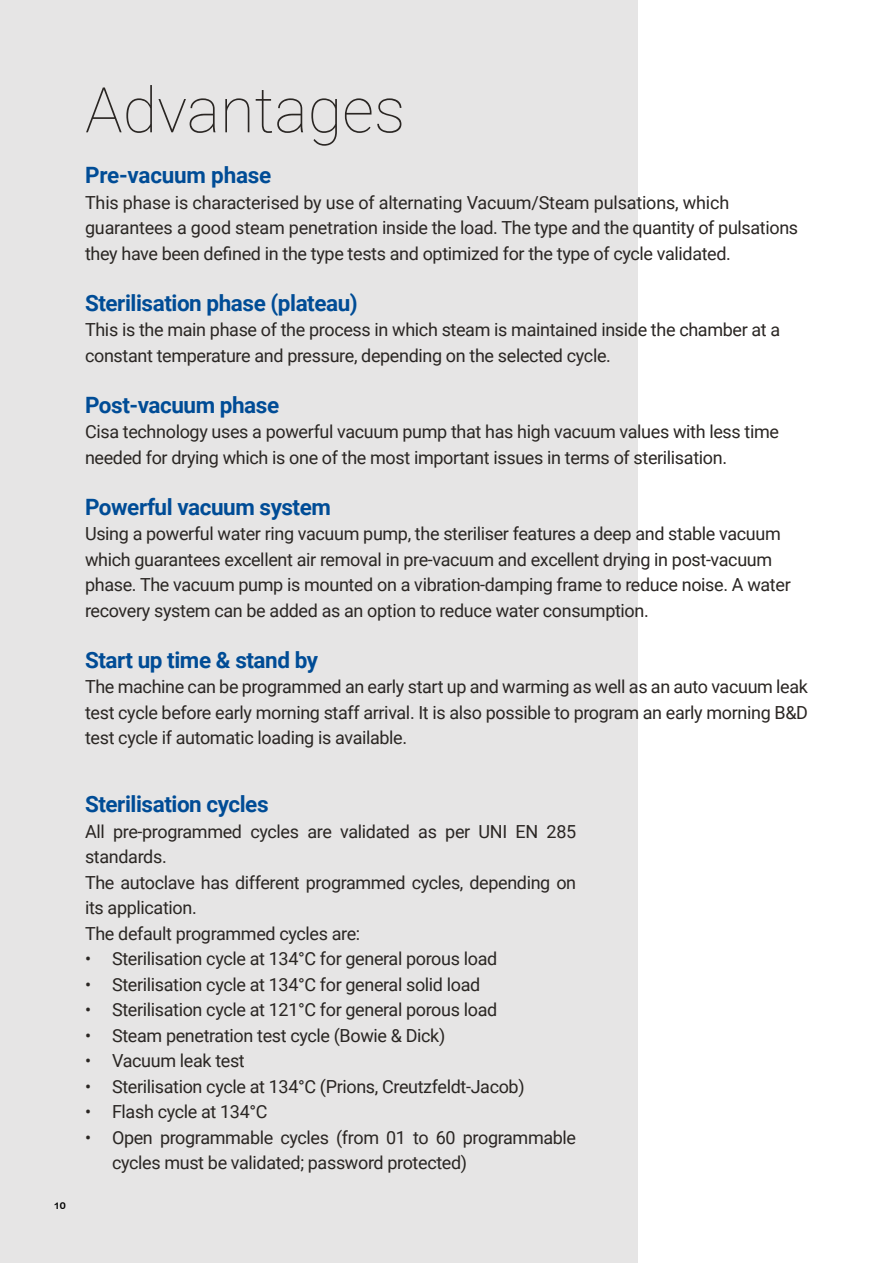
<style>
.page{position:relative;width:893px;height:1263px;background:#fff}
.page>*{position:absolute;margin:0;border:0;box-sizing:border-box;transform-origin:0 0}
.t1{font:100 63px "Roboto";color:#2a2623}
.t2{font:700 22.5px "Roboto";letter-spacing:-.02em;color:#004c96}
.t3{font:18px/25.5px "Roboto";letter-spacing:-.02em;color:#2a2623}
.t4{font:18px "Arial";color:#000}
</style>
<div class="page">
<div style="left:0;top:0;width:638px;height:1263px;background:#e6e5e5"></div>
<p class="t4" style="left:54px;top:1190px;width:13px">10</p>
<h1 class="t1" style="left:85px;top:66px;width:322px">Advantages</h1>
<p class="t2" style="left:85px;top:160px;width:188px">Pre-vacuum phase</p>
<p class="t3" style="left:85px;top:189px;width:715px">This phase is characterised by use of alternating Vacuum/Steam pulsations, which guarantees a good steam penetration inside the load. The type and the quantity of pulsations they have been defined in the type tests and optimized for the type of cycle validated.</p>
<p class="t2" style="left:85px;top:287px;width:274px">Sterilisation phase (plateau)</p>
<p class="t3" style="left:85px;top:316px;width:697px">This is the main phase of the process in which steam is maintained inside the chamber at a constant temperature and pressure, depending on the selected cycle.</p>
<p class="t2" style="left:85px;top:389px;width:196px">Post-vacuum phase</p>
<p class="t3" style="left:85px;top:418px;width:695px">Cisa technology uses a powerful vacuum pump that has high vacuum values with less time needed for drying which is one of the most important issues in terms of sterilisation.</p>
<p class="t2" style="left:85px;top:491px;width:247px">Powerful vacuum system</p>
<p class="t3" style="left:85px;top:520px;width:707px">Using a powerful water ring vacuum pump, the steriliser features a deep and stable vacuum which guarantees excellent air removal in pre-vacuum and excellent drying in post-vacuum phase. The vacuum pump is mounted on a vibration-damping frame to reduce noise. A water recovery system can be added as an option to reduce water consumption.</p>
<p class="t2" style="left:85px;top:644px;width:235px">Start up time &amp; stand by</p>
<p class="t3" style="left:85px;top:673px;width:724px;text-align:justify">The machine can be programmed an early start up and warming as well as an auto vacuum leak test cycle before early morning staff arrival. It is also possible to program an early morning B&amp;D test cycle if automatic loading is available.</p>
<p class="t2" style="left:85px;top:788px;width:185px">Sterilisation cycles</p>
<p class="t3" style="left:85px;top:818px;width:493px">All pre-programmed cycles are validated as per UNI EN 285 standards.<br>The autoclave has different programmed cycles, depending on its application.<br>The default programmed cycles are:</p>
<p class="t3" style="left:85px;top:945px;width:414px">• Sterilisation cycle at 134°C for general porous load</p>
<p class="t3" style="left:85px;top:971px;width:397px">• Sterilisation cycle at 134°C for general solid load</p>
<p class="t3" style="left:85px;top:996px;width:414px">• Sterilisation cycle at 121°C for general porous load</p>
<p class="t3" style="left:85px;top:1022px;width:362px">• Steam penetration test cycle (Bowie &amp; Dick)</p>
<p class="t3" style="left:85px;top:1047px;width:161px">• Vacuum leak test</p>
<p class="t3" style="left:85px;top:1073px;width:441px">• Sterilisation cycle at 134°C (Prions, Creutzfeldt-Jacob)</p>
<p class="t3" style="left:85px;top:1098px;width:184px">• Flash cycle at 134°C</p>
<p class="t3" style="left:112px;top:1124px;width:466px;text-indent:-27px">• Open programmable cycles (from 01 to 60 programmable cycles must be validated; password protected)</p>
</div>
